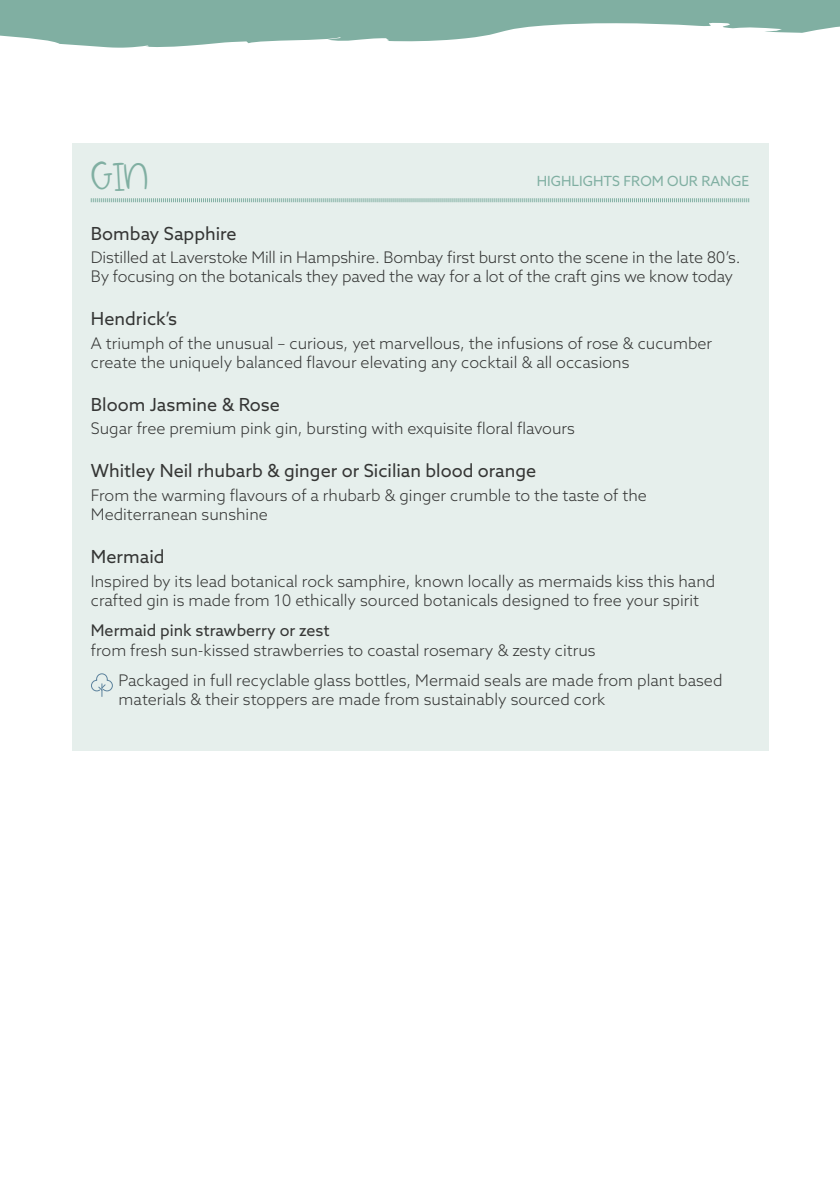
<style>
.page{position:relative;width:840px;height:1191px;background:#fff}
.page>*{position:absolute;margin:0;border:0;box-sizing:border-box;transform-origin:0 0}
.t1{font:22px "Lemon Drop";color:#80afa2}
.t2{font:18px "Azo Sans";color:#353635}
.t3{font:300 16px/19.2px "Azo Sans";color:#353635}
.t4{font:16px "Azo Sans";color:#353635}
.t5{font:14px "Azo Sans";color:#80afa2}
</style>
<div class="page">
<svg style="left:0;top:0;width:839px;height:48px;fill:#80afa2"></svg>
<div style="left:72px;top:143px;width:696px;height:607px;background:#e6efec"></div>
<svg style="left:90px;top:198px;width:659px;height:5px"></svg>
<svg style="left:91px;top:673px;width:22px;height:23px"></svg>
<h1 class="t1" style="left:91px;top:166px;width:59px">GIN</h1>
<p class="t5" style="left:536px;top:172px;width:214px">HIGHLIGHTS FROM OUR RANGE</p>
<p class="t2" style="left:91px;top:221px;width:147px">Bombay Sapphire</p>
<p class="t3" style="left:91px;top:247px;width:650px">Distilled at Laverstoke Mill in Hampshire. Bombay first burst onto the scene in the late 80’s.<br>By focusing on the botanicals they paved the way for a lot of the craft gins we know today</p>
<p class="t2" style="left:91px;top:307px;width:88px">Hendrick’s</p>
<p class="t3" style="left:91px;top:333px;width:622px">A triumph of the unusual – curious, yet marvellous, the infusions of rose &amp; cucumber create the uniquely balanced flavour elevating any cocktail &amp; all occasions</p>
<p class="t2" style="left:91px;top:393px;width:190px">Bloom Jasmine &amp; Rose</p>
<p class="t3" style="left:91px;top:419px;width:485px">Sugar free premium pink gin, bursting with exquisite floral flavours</p>
<p class="t2" style="left:91px;top:459px;width:446px">Whitley Neil rhubarb &amp; ginger or Sicilian blood orange</p>
<p class="t3" style="left:91px;top:485px;width:557px">From the warming flavours of a rhubarb &amp; ginger crumble to the taste of the<br>Mediterranean sunshine</p>
<p class="t2" style="left:91px;top:545px;width:75px">Mermaid</p>
<p class="t3" style="left:91px;top:571px;width:625px">Inspired by its lead botanical rock samphire, known locally as mermaids kiss this hand crafted gin is made from 10 ethically sourced botanicals designed to free your spirit</p>
<p class="t4" style="left:91px;top:620px;width:240px">Mermaid pink strawberry or zest</p>
<p class="t3" style="left:118px;top:634px;width:605px;line-height:30.6px;text-indent:-28px">from fresh sun-kissed strawberries to coastal rosemary &amp; zesty citrus<br>Packaged in full recyclable glass bottles, Mermaid seals are made from plant based</p>
<p class="t3" style="left:118px;top:690px;width:488px">materials &amp; their stoppers are made from sustainably sourced cork</p>
</div>
